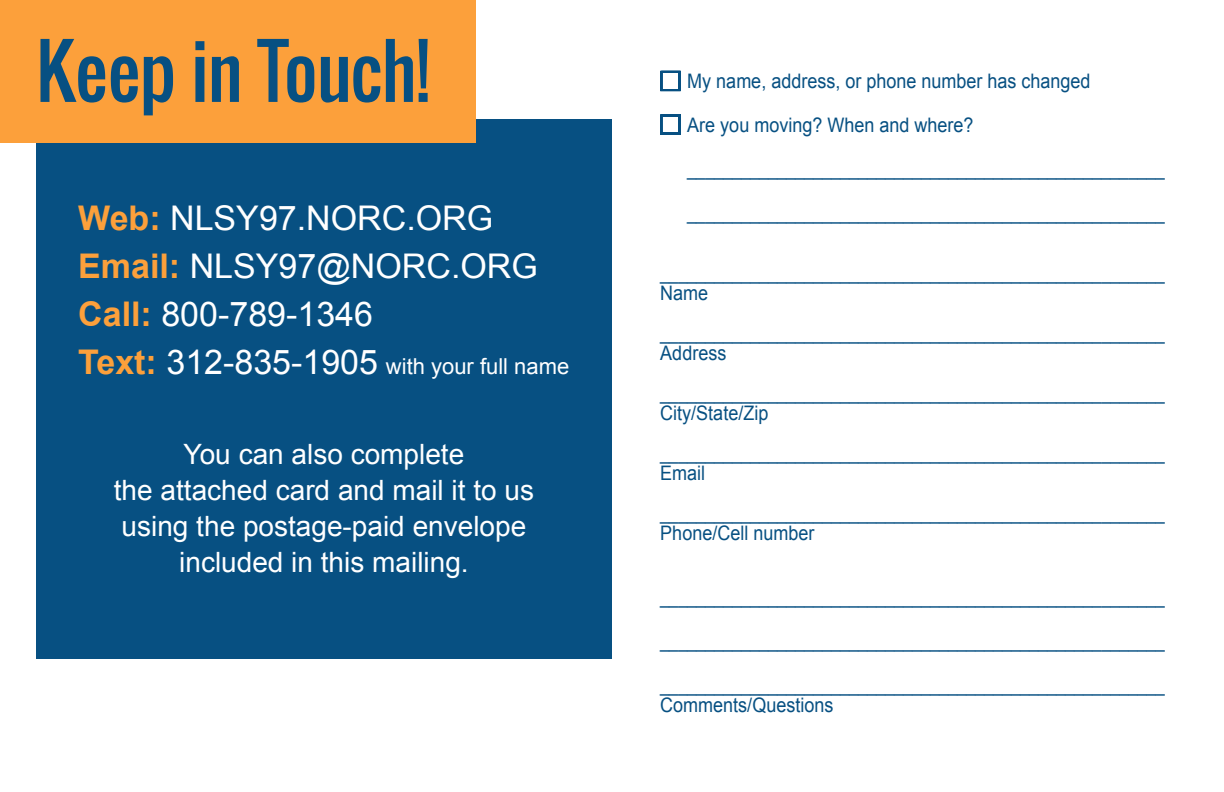
<style>
.page{position:relative;width:1224px;height:792px;background:#fff}
.page>*{position:absolute;margin:0;border:0;box-sizing:border-box;transform-origin:0 0}
.t1{font:72px "Oswald";letter-spacing:-.01em;color:#075082}
.t2{font:34px "Arial";color:#fff}
.t3{font:28px/36px "Arial";color:#fff;text-align:center}
.t4{font:22px "Arial";color:#fff}
.t5{font:20px "Arial";color:#075082;scale:.9 1}
.t6{font:18px "Arial";color:#075082;scale:.9 1}
.s1{font-weight:700;color:#fca03b}
.s2{font-weight:700;font-size:34px;color:#fca03b}
.s3{font-size:34px}
</style>
<div class="page">
<div style="left:36px;top:119px;width:576px;height:540px;background:#075082"></div>
<div style="left:0;top:0;width:475px;height:143px;background:#fca03b"></div>
<svg style="left:660px;top:70px;width:21px;height:22px"></svg>
<svg style="left:660px;top:114px;width:21px;height:21px"></svg>
<p class="t1" style="left:36px;top:17px;width:395px">Keep in Touch!</p>
<p class="t2" style="left:78px;top:195px;width:416px"><span class="s1">Web:</span> NLSY97.NORC.ORG</p>
<p class="t2" style="left:78px;top:243px;width:461px"><span class="s1">Email:</span> NLSY97@NORC.ORG</p>
<p class="t2" style="left:78px;top:291px;width:296px"><span class="s1">Call:</span> 800-789-1346</p>
<p class="t4" style="left:78px;top:351px;width:493px"><span class="s2">Text:</span> <span class="s3">312-835-1905</span> with your full name</p>
<p class="t3" style="left:114px;top:436px;width:422px">You can also complete<br>the attached card and mail it to us using the postage-paid envelope included in this mailing.</p>
<p class="t5" style="left:687px;top:68px;width:450px">My name, address, or phone number has changed</p>
<p class="t5" style="left:687px;top:112px;width:319px">Are you moving? When and where?</p>
<p class="t6" style="left:687px;top:158px;width:532px">_____________________________________________________</p>
<p class="t6" style="left:687px;top:202px;width:532px">_____________________________________________________</p>
<p class="t6" style="left:660px;top:262px;width:562px">________________________________________________________</p>
<p class="t5" style="left:660px;top:280px;width:55px">Name</p>
<p class="t6" style="left:660px;top:322px;width:562px">________________________________________________________</p>
<p class="t5" style="left:660px;top:340px;width:75px">Address</p>
<p class="t6" style="left:660px;top:382px;width:562px">________________________________________________________</p>
<p class="t5" style="left:660px;top:400px;width:122px">City/State/Zip</p>
<p class="t6" style="left:660px;top:442px;width:562px">________________________________________________________</p>
<p class="t5" style="left:660px;top:460px;width:51px">Email</p>
<p class="t6" style="left:660px;top:502px;width:562px">________________________________________________________</p>
<p class="t5" style="left:660px;top:520px;width:173px">Phone/Cell number</p>
<p class="t6" style="left:660px;top:586px;width:562px">________________________________________________________</p>
<p class="t6" style="left:660px;top:630px;width:562px">________________________________________________________</p>
<p class="t6" style="left:660px;top:674px;width:562px">________________________________________________________</p>
<p class="t5" style="left:660px;top:692px;width:194px">Comments/Questions</p>
</div>
